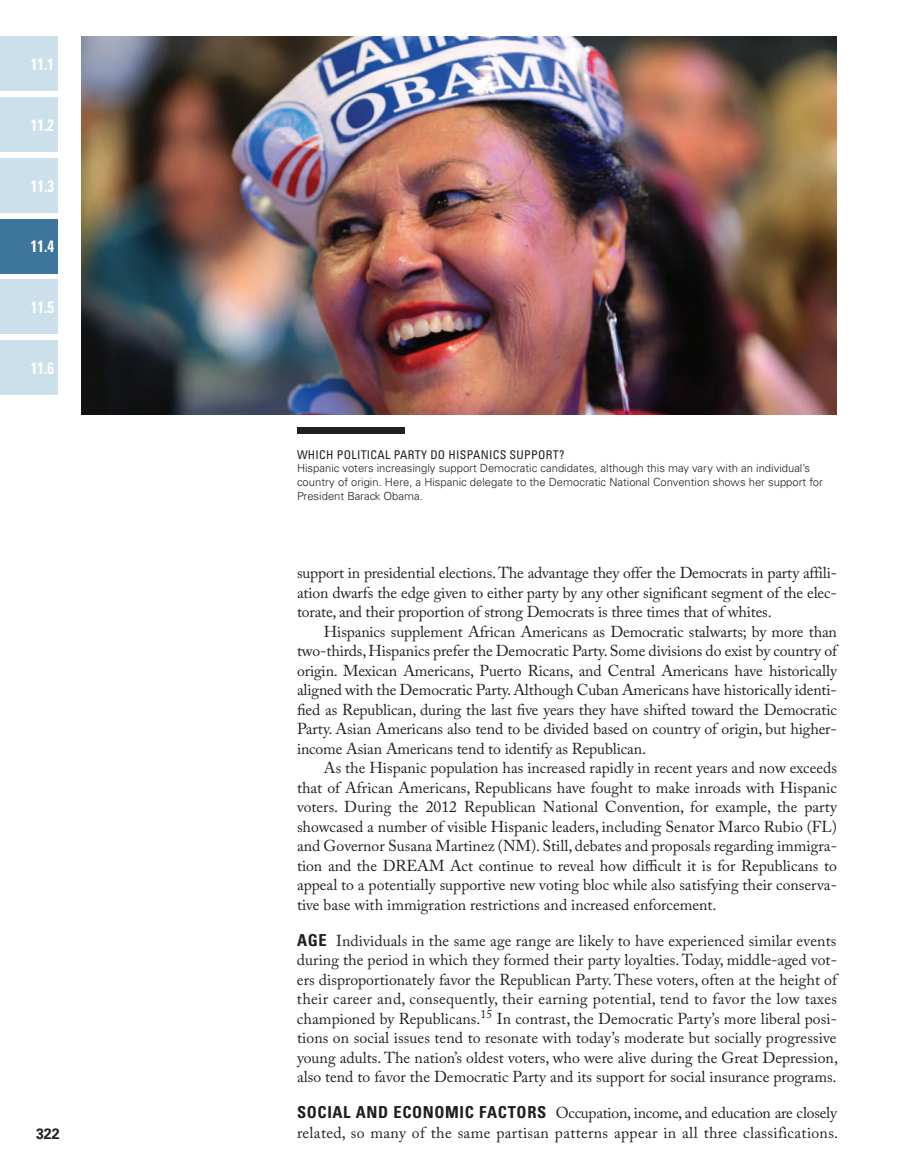
<style>
.page{position:relative;width:918px;height:1175px;background:#fff}
.page>*{position:absolute;margin:0;border:0;box-sizing:border-box;transform-origin:0 0}
.t1{font:700 condensed 16.5px "Univers LT Std";color:#fff;scale:.9 1}
.t2{font:700 condensed 16.5px "Univers LT Std";letter-spacing:.04em;color:#231f20}
.t3{font:15.75px/19.5px "Adobe Caslon Pro";color:#231f20;text-align:justify}
.t4{font:15.75px/19.5px "Adobe Caslon Pro";letter-spacing:.02em;color:#231f20;text-align:right}
.t5{font:700 15px "Univers LT Std";color:#231f20;scale:.95 1}
.t6{font:condensed 12px "Univers LT Std";letter-spacing:.025em;color:#231f20}
.t7{font:300 11.25px/14px "Univers LT Std";color:#231f20}
.s1{font-family:"Univers LT Std";font-weight:700;font-stretch:condensed;font-size:16.5px}
</style>
<div class="page">
<div style="left:0;top:36px;width:58px;height:55px;background:#cce0eb"></div>
<div style="left:0;top:97px;width:58px;height:55px;background:#cce0eb"></div>
<div style="left:0;top:279px;width:58px;height:55px;background:#cce0eb"></div>
<div style="left:0;top:158px;width:58px;height:55px;background:#cce0eb"></div>
<div style="left:0;top:340px;width:58px;height:55px;background:#cce0eb"></div>
<div style="left:0;top:218px;width:58px;height:55px;background:#3e759c"></div>
<div style="left:297px;top:427px;width:108px;height:6px;background:#231f20"></div>
<img style="left:81px;top:36px;width:756px;height:378px">
<p class="t1" style="left:31px;top:54px;width:27px">11.1</p>
<p class="t1" style="left:31px;top:115px;width:27px">11.2</p>
<p class="t1" style="left:31px;top:175px;width:27px">11.3</p>
<p class="t1" style="left:31px;top:236px;width:27px">11.4</p>
<p class="t1" style="left:31px;top:297px;width:27px">11.5</p>
<p class="t1" style="left:31px;top:357px;width:27px">11.6</p>
<p class="t5" style="left:36px;top:1124px;width:27px">322</p>
<p class="t6" style="left:297px;top:447px;width:269px">WH ICH POLITICAL PARTY DO H ISPAN ICS SUPPORT?</p>
<p class="t7" style="left:297px;top:461px;width:527px">Hispanic voters increasingly support Democratic candidates, although this may vary with an individual’s country of origin. Here, a Hispanic delegate to the Democratic National Convention shows her support for<br>President Barack Obama.</p>
<p class="t3" style="left:297px;top:563px;width:542px">support in presidential elections. The advantage they offer the Democrats in party affili&shy;ation dwarfs the edge given to either party by any other significant segment of the elec&shy;torate, and their proportion of strong Democrats is three times that of whites.</p>
<p class="t3" style="left:297px;top:621px;width:542px;text-indent:27px">Hispanics supplement African Americans as Democratic stalwarts; by more than two-thirds, Hispanics prefer the Democratic Party. Some divisions do exist by country of origin. Mexican Americans, Puerto Ricans, and Central Americans have historically aligned with the Democratic Party. Although Cuban Americans have historically identi&shy;fied as Republican, during the last five years they have shifted toward the Democratic Party. Asian Americans also tend to be divided based on country of origin, but higher&shy;income Asian Americans tend to identify as Republican.</p>
<p class="t3" style="left:297px;top:758px;width:542px;text-indent:27px">As the Hispanic population has increased rapidly in recent years and now exceeds that of African Americans, Republicans have fought to make inroads with Hispanic voters. During the 2012 Republican National Convention, for example, the party showcased a number of visible Hispanic leaders, including Senator Marco Rubio (FL) and Governor Susana Martinez (NM). Still, debates and proposals regarding immigra&shy;tion and the DREAM Act continue to reveal how difficult it is for Republicans to appeal to a potentially supportive new voting bloc while also satisfying their conserva&shy;tive base with immigration restrictions and increased enforcement.</p>
<p class="t3" style="left:297px;top:930px;width:543px"><span class="s1">AGE</span> Individuals in the same age range are likely to have experienced similar events during the period in which they formed their party loyalties. Today, middle-aged vot&shy;ers disproportionately favor the Republican Party. These voters, often at the height of their career and, consequently, their earning potential, tend to favor the low taxes championed by Republicans.<sup>15</sup> In contrast, the Democratic Party’s more liberal posi&shy;tions on social issues tend to resonate with today’s moderate but socially progressive young adults. The nation’s oldest voters, who were alive during the Great Depression, also tend to favor the Democratic Party and its support for social insurance programs.</p>
<p class="t2" style="left:297px;top:1102px;width:20px">SOCIAL</p>
<p class="t2" style="left:356px;top:1102px;width:58px">AND ECONOMIC</p>
<p class="t2" style="left:479px;top:1102px;width:18px">FACTORS</p>
<p class="t4" style="left:297px;top:1103px;width:543px">Occupation, income, and education are closely<br>related, so many of the same partisan patterns appear in all three classifications.</p>
</div>
